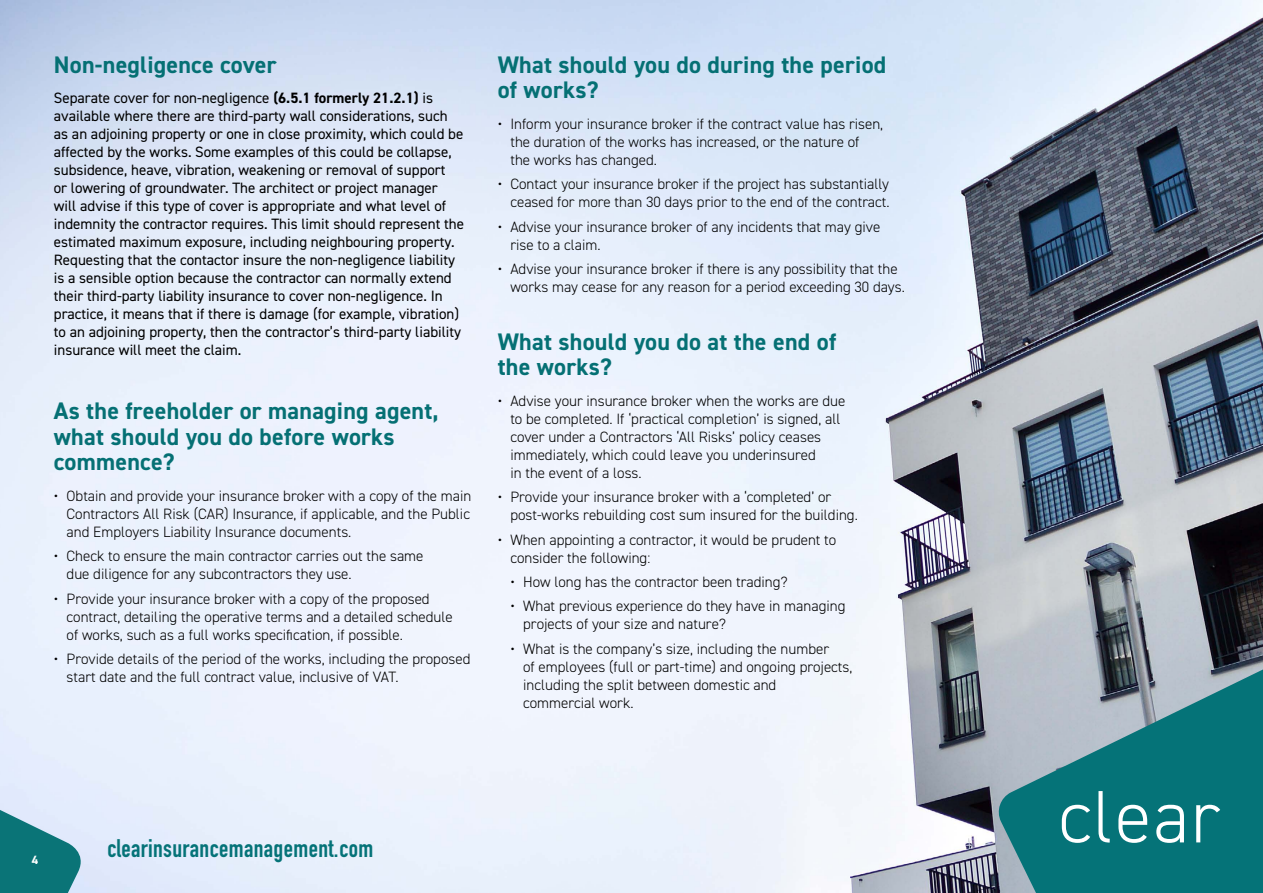
<style>
.page{position:relative;width:1263px;height:893px;background:#fff}
.page>*{position:absolute;margin:0;border:0;box-sizing:border-box;transform-origin:0 0}
.t1{font:700 25.05px "DIN Condensed";letter-spacing:.015em;color:#057378}
.t2{font:700 24px/25.5px "DIN2014";letter-spacing:.01em;color:#057074}
.t3{font:300 15px/18px "DIN2014";color:#000}
.t4{font:15px/18px "DIN2014";color:#000}
.t5{font:700 12px "DIN2014";color:#fff}
.s1{font-weight:700}
</style>
<div class="page">
<img style="left:0;top:0;width:1263px;height:893px">
<svg style="left:0;top:793px;width:88px;height:100px;background:#68a7b1"></svg>
<svg style="left:996px;top:657px;width:267px;height:236px;background:#438a91"></svg>
<svg style="left:1062px;top:805px;width:28px;height:38px"></svg>
<svg style="left:1098px;top:791px;width:12px;height:51px"></svg>
<svg style="left:1118px;top:805px;width:29px;height:38px"></svg>
<svg style="left:1156px;top:805px;width:28px;height:38px"></svg>
<svg style="left:1196px;top:805px;width:24px;height:37px"></svg>
<h2 class="t2" style="left:54px;top:51px;width:224px">Non-negligence cover</h2>
<p class="t4" style="left:54px;top:89px;width:412px">Separate cover for non-negligence <span class="s1">(6.5.1 formerly 21.2.1)</span> is available where there are third-party wall considerations, such as an adjoining property or one in close proximity, which could be affected by the works. Some examples of this could be collapse, subsidence, heave, vibration, weakening or removal of support<br>or lowering of groundwater. The architect or project manager<br>will advise if this type of cover is appropriate and what level of indemnity the contractor requires. This limit should represent the estimated maximum exposure, including neighbouring property.<br>Requesting that the contactor insure the non-negligence liability is a sensible option because the contractor can normally extend their third-party liability insurance to cover non-negligence. In practice, it means that if there is damage (for example, vibration) to an adjoining property, then the contractor’s third-party liability insurance will meet the claim.</p>
<h2 class="t2" style="left:54px;top:398px;width:386px">As the freeholder or managing agent, what should you do before works commence?</h2>
<p class="t3" style="left:67px;top:487px;width:406px;text-align:justify;text-indent:-13px">• Obtain and provide your insurance broker with a copy of the main Contractors All Risk (CAR) Insurance, if applicable, and the Public and Employers Liability Insurance documents.</p>
<p class="t3" style="left:67px;top:547px;width:358px;text-indent:-13px">• Check to ensure the main contractor carries out the same due diligence for any subcontractors they use.</p>
<p class="t3" style="left:67px;top:590px;width:388px;text-indent:-13px">• Provide your insurance broker with a copy of the proposed contract, detailing the operative terms and a detailed schedule of works, such as a full works specification, if possible.</p>
<p class="t3" style="left:67px;top:650px;width:405px;text-indent:-13px">• Provide details of the period of the works, including the proposed start date and the full contract value, inclusive of VAT.</p>
<h2 class="t2" style="left:498px;top:51px;width:390px">What should you do during the period of works?</h2>
<p class="t3" style="left:510px;top:115px;width:374px;text-indent:-13px">• Inform your insurance broker if the contract value has risen, the duration of the works has increased, or the nature of<br>the works has changed.</p>
<p class="t3" style="left:498px;top:175px;width:393px;text-align:right">• Contact your insurance broker if the project has substantially ceased for more than 30 days prior to the end of the contract.</p>
<p class="t3" style="left:510px;top:218px;width:371px;text-indent:-13px">• Advise your insurance broker of any incidents that may give rise to a claim.</p>
<p class="t3" style="left:510px;top:260px;width:396px;text-indent:-13px">• Advise your insurance broker if there is any possibility that the works may cease for any reason for a period exceeding 30 days.</p>
<h2 class="t2" style="left:498px;top:328px;width:340px">What should you do at the end of the works?</h2>
<p class="t3" style="left:510px;top:392px;width:336px;text-indent:-13px">• Advise your insurance broker when the works are due to be completed. If ‘practical completion’ is signed, all cover under a Contractors ‘All Risks’ policy ceases immediately, which could leave you underinsured<br>in the event of a loss.</p>
<p class="t3" style="left:510px;top:488px;width:349px;text-indent:-13px">• Provide your insurance broker with a ‘completed’ or post-works rebuilding cost sum insured for the building.</p>
<p class="t3" style="left:510px;top:530px;width:327px;text-indent:-13px">• When appointing a contractor, it would be prudent to consider the following:</p>
<p class="t3" style="left:510px;top:573px;width:279px">• How long has the contractor been trading?</p>
<p class="t3" style="left:523px;top:597px;width:324px;text-indent:-13px">• What previous experience do they have in managing projects of your size and nature?</p>
<p class="t3" style="left:523px;top:639px;width:331px;text-indent:-13px">• What is the company’s size, including the number<br>of employees (full or part-time) and ongoing projects, including the split between domestic and commercial work.</p>
<p class="t5" style="left:32px;top:852px;width:8px">4</p>
<h1 class="t1" style="left:107px;top:831px;width:268px">clearinsurancemanagement.com</h1>
</div>
